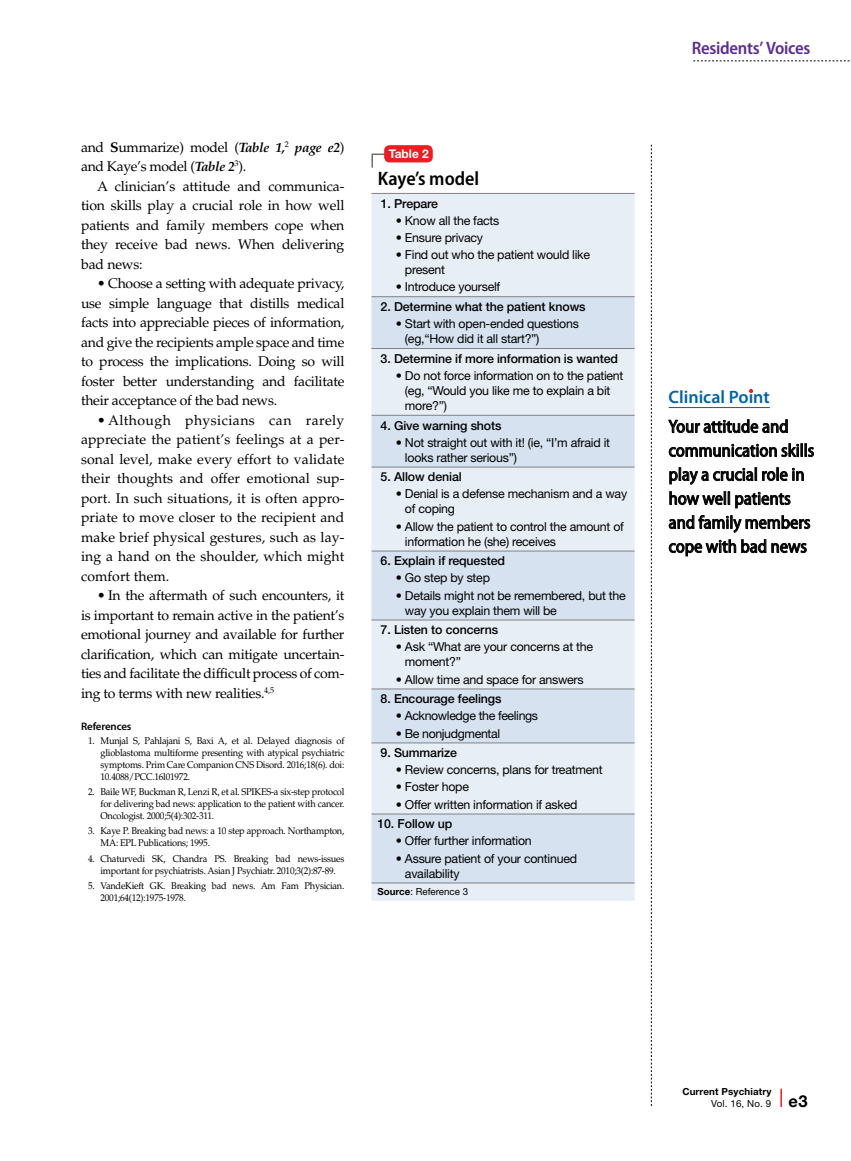
<style>
.page{position:relative;width:851px;height:1161px;background:#fff}
.page>*{position:absolute;margin:0;border:0;box-sizing:border-box;transform-origin:0 0}
.tabletitle{font:600 semi-condensed 19.5px "Myriad Pro";color:#000}
.clinical_point{font:semi-condensed 18px/24px "Myriad Pro";color:#000}
.t1{font:600 semi-condensed 18px "Myriad Pro";letter-spacing:-.015em;color:#5c2d91}
.t2{font:600 18px "Myriad Pro";color:#0063a5}
.t3{font:700 16.5px "Helvetica Neue LT Std";color:#000}
.body_indent{font:14.1px/19.5px "Palatino LT Std";letter-spacing:-.02em;color:#000;text-align:justify}
.tablebody{font:12.3px/15px "Helvetica Neue LT Std";letter-spacing:-.02em;color:#000}
.tablebody-2{font:500 12.3px "Helvetica Neue LT Std";letter-spacing:-.01em;color:#000}
.tabletitle_no{font:700 12px "Helvetica Neue LT Std";color:#fff}
.bbody_reference{font:600 10.8px "Myriad Pro";letter-spacing:-.01em;color:#000}
.reference{font:9.75px/12px "Palatino LT Std";letter-spacing:-.025em;color:#000;text-align:justify;scale:.95 1}
.source{font:9.75px "Helvetica Neue LT Std";color:#000}
.t4{font:700 9.75px "Helvetica Neue LT Std";letter-spacing:.015em;color:#000}
.s1{font-weight:700}
.s2{font-weight:700;font-style:italic;font-size:13.5px}
</style>
<div class="page">
<svg style="left:651px;top:145px;width:1px;height:961px"></svg>
<svg style="left:780px;top:1089px;width:1px;height:18px"></svg>
<svg style="left:693px;top:61px;width:157px;height:1px"></svg>
<hr style="left:668px;top:407px;width:101px;height:1px;background:#0063a5">
<svg style="left:668px;top:419px;width:119px;height:15px"></svg>
<svg style="left:669px;top:443px;width:144px;height:15px"></svg>
<svg style="left:669px;top:468px;width:87px;height:17px"></svg>
<svg style="left:762px;top:468px;width:41px;height:14px"></svg>
<svg style="left:669px;top:491px;width:60px;height:15px"></svg>
<svg style="left:735px;top:492px;width:55px;height:17px"></svg>
<svg style="left:668px;top:515px;width:142px;height:18px"></svg>
<svg style="left:669px;top:539px;width:137px;height:18px"></svg>
<svg style="left:749px;top:389px;width:4px;height:4px"></svg>
<svg style="left:371px;top:153px;width:16px;height:15px"></svg>
<div style="left:384px;top:145px;width:49px;height:17px;background:#ed1d24;border-radius:5px"></div>
<div style="left:371px;top:194px;width:263px;height:707px;background:#e8eef6"></div>
<svg style="left:371px;top:297px;width:263px;height:586px;background:#dee7f2"></svg>
<hr style="left:371px;top:743px;width:263px;height:1px;background:#808285">
<hr style="left:371px;top:814px;width:263px;height:1px;background:#808285">
<hr style="left:371px;top:620px;width:263px;height:1px;background:#808285">
<hr style="left:371px;top:689px;width:263px;height:1px;background:#808285">
<hr style="left:371px;top:467px;width:263px;height:1px;background:#808285">
<hr style="left:371px;top:551px;width:263px;height:1px;background:#808285">
<hr style="left:371px;top:348px;width:263px;height:1px;background:#808285">
<hr style="left:371px;top:415px;width:263px;height:1px;background:#808285">
<hr style="left:371px;top:193px;width:263px;height:1px;background:#808285">
<hr style="left:371px;top:296px;width:263px;height:1px;background:#808285">
<hr style="left:371px;top:883px;width:263px;height:1px;background:#808285">
<p class="body_indent" style="left:81px;top:137px;width:265px">and <span class="s1">S</span>ummarize) model (<span class="s2">Table 1,</span><sup>2</sup> <span class="s2">page e2</span>) and Kaye’s model (<span class="s2">Table 2</span><sup>3</sup>).</p>
<p class="body_indent" style="left:81px;top:176px;width:265px;text-indent:16px">A clinician’s attitude and communica&shy;tion skills play a crucial role in how well patients and family members cope when they receive bad news. When delivering bad news:</p>
<p class="body_indent" style="left:81px;top:274px;width:265px;text-indent:16px">• Choose a setting with adequate privacy, use simple language that distills medical facts into appreciable pieces of information, and give the recipients ample space and time to process the implications. Doing so will foster better understanding and facilitate their acceptance of the bad news.</p>
<p class="body_indent" style="left:81px;top:410px;width:265px;text-indent:16px">• Although physicians can rarely appreciate the patient’s feelings at a per&shy;sonal level, make every effort to validate their thoughts and offer emotional sup&shy;port. In such situations, it is often appro&shy;priate to move closer to the recipient and make brief physical gestures, such as lay&shy;ing a hand on the shoulder, which might comfort them.</p>
<p class="body_indent" style="left:81px;top:586px;width:265px;text-indent:16px">• In the aftermath of such encounters, it is important to remain active in the patient’s emotional journey and available for further clarification, which can mitigate uncertain&shy;ties and facilitate the difficult process of com&shy;ing to terms with new realities.<sup>4,5</sup></p>
<p class="bbody_reference" style="left:81px;top:719px;width:52px">References</p>
<p class="reference" style="left:100px;top:735px;width:258px;text-indent:-12px">1. Munjal S, Pahlajani S, Baxi A, et al. Delayed diagnosis of glioblastoma multiforme presenting with atypical psychiatric symptoms. Prim Care Companion CNS Disord. 2016;18(6). doi:<br>10.4088/PCC.16l01972.</p>
<p class="reference" style="left:100px;top:786px;width:258px;text-indent:-12px">2. Baile WF, Buckman R, Lenzi R, et al. SPIKES-a six-step protocol for delivering bad news: application to the patient with cancer.<br>Oncologist. 2000;5(4):302-311.</p>
<p class="reference" style="left:100px;top:825px;width:258px;text-indent:-12px">3. Kaye P. Breaking bad news: a 10 step approach. Northampton,<br>MA: EPL Publications; 1995.</p>
<p class="reference" style="left:88px;top:852px;width:271px;text-align:center">4. Chaturvedi SK, Chandra PS. Breaking bad news-issues important for psychiatrists. Asian J Psychiatr. 2010;3(2):87-89.</p>
<p class="reference" style="left:100px;top:880px;width:258px;text-indent:-12px">5. VandeKieft GK. Breaking bad news. Am Fam Physician.<br>2001;64(12):1975-1978.</p>
<p class="tabletitle_no" style="left:389px;top:146px;width:42px">Table 2</p>
<p class="tabletitle" style="left:378px;top:166px;width:103px">Kaye’s model</p>
<p class="tablebody-2" style="left:381px;top:196px;width:59px">1. Prepare</p>
<p class="tablebody" style="left:396px;top:213px;width:105px">• Know all the facts</p>
<p class="tablebody" style="left:396px;top:230px;width:89px">• Ensure privacy</p>
<p class="tablebody" style="left:405px;top:247px;width:187px;text-indent:-9px">• Find out who the patient would like present</p>
<p class="tablebody" style="left:396px;top:279px;width:106px">• Introduce yourself</p>
<p class="tablebody-2" style="left:380px;top:299px;width:206px">2. Determine what the patient knows</p>
<p class="tablebody" style="left:405px;top:316px;width:175px;text-indent:-9px">• Start with open-ended questions (eg,“How did it all start?”)</p>
<p class="tablebody-2" style="left:380px;top:351px;width:239px">3. Determine if more information is wanted</p>
<p class="tablebody" style="left:405px;top:368px;width:220px;text-indent:-9px">• Do not force information on to the patient (eg, “Would you like me to explain a bit more?”)</p>
<p class="tablebody-2" style="left:380px;top:418px;width:122px">4. Give warning shots</p>
<p class="tablebody" style="left:405px;top:435px;width:207px;text-indent:-9px">• Not straight out with it! (ie, “I’m afraid it looks rather serious”)</p>
<p class="tablebody-2" style="left:380px;top:470px;width:83px">5. Allow denial</p>
<p class="tablebody" style="left:405px;top:486px;width:224px;text-indent:-9px">• Denial is a defense mechanism and a way of coping</p>
<p class="tablebody" style="left:405px;top:519px;width:220px;text-indent:-9px">• Allow the patient to control the amount of information he (she) receives</p>
<p class="tablebody-2" style="left:380px;top:554px;width:126px">6. Explain if requested</p>
<p class="tablebody" style="left:396px;top:570px;width:96px">• Go step by step</p>
<p class="tablebody" style="left:405px;top:588px;width:222px;text-indent:-9px">• Details might not be remembered, but the way you explain them will be</p>
<p class="tablebody-2" style="left:380px;top:623px;width:119px">7. Listen to concerns</p>
<p class="tablebody" style="left:405px;top:639px;width:190px;text-indent:-9px">• Ask “What are your concerns at the moment?”</p>
<p class="tablebody" style="left:396px;top:672px;width:189px">• Allow time and space for answers</p>
<p class="tablebody-2" style="left:380px;top:691px;width:122px">8. Encourage feelings</p>
<p class="tablebody" style="left:396px;top:708px;width:144px">• Acknowledge the feelings</p>
<p class="tablebody" style="left:396px;top:725px;width:106px">• Be nonjudgmental</p>
<p class="tablebody-2" style="left:380px;top:745px;width:78px">9. Summarize</p>
<p class="tablebody" style="left:396px;top:762px;width:208px">• Review concerns, plans for treatment</p>
<p class="tablebody" style="left:396px;top:779px;width:75px">• Foster hope</p>
<p class="tablebody" style="left:396px;top:797px;width:183px">• Offer written information if asked</p>
<p class="tablebody-2" style="left:377px;top:817px;width:76px">10. Follow up</p>
<p class="tablebody" style="left:396px;top:833px;width:137px">• Offer further information</p>
<p class="tablebody" style="left:405px;top:851px;width:174px;text-indent:-9px">• Assure patient of your continued availability</p>
<p class="source" style="left:377px;top:886px;width:92px"><span class="s1">Source</span>: Reference 3</p>
<p class="t1" style="left:691px;top:37px;width:120px">Residents’ Voices</p>
<p class="t2" style="left:668px;top:386px;width:103px">Clinical Point</p>
<p class="clinical_point" style="left:668px;top:414px;width:147px">Your attitude and communication skills play a crucial role in how well patients and family members cope with bad news</p>
<p class="t4" style="left:682px;top:1085px;width:90px">Current Psychiatry</p>
<p class="source" style="left:711px;top:1098px;width:62px">Vol. 16, No. 9</p>
<p class="t3" style="left:788px;top:1091px;width:20px">e3</p>
</div>
